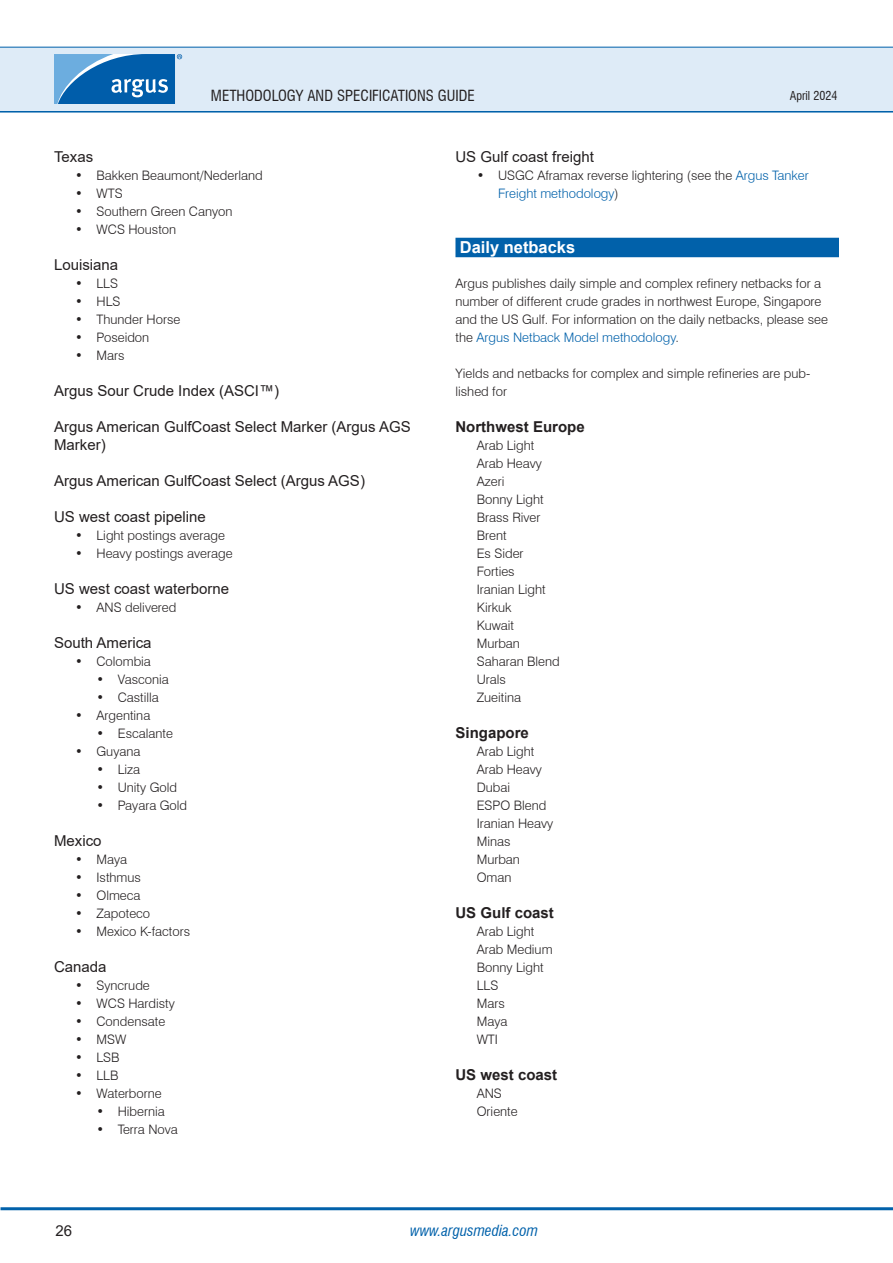
<style>
.page{position:relative;width:893px;height:1263px;background:#fff}
.page>*{position:absolute;margin:0;border:0;box-sizing:border-box;transform-origin:0 0}
.Section_header{font:700 16.5px "Arial";color:#fff}
.Subsubhead{font:15px/18px "Arial";color:#231f20}
.SubSectionHeader{font:700 15px "Arial";color:#231f20}
.t1{font:condensed 15px "Swiss 721 BT";color:#231f20}
.t2{font:italic condensed 15px "Swiss 721 BT";color:#0161aa}
.Bullet_indent_text{font:300 13.05px/18px "Swiss 721 BT";color:#231f20}
.Body_Text{font:300 13.05px/18px "Swiss 721 BT";color:#231f20}
.Bullet_indent_2_text{font:300 13.05px "Swiss 721 BT";color:#231f20}
.t3{font:condensed 12px "Swiss 721 BT";color:#231f20}
.s1{color:#0161aa}
</style>
<div class="page">
<hr style="left:0;top:110px;width:893px;height:3px;background:#0161aa">
<div style="left:0;top:47px;width:893px;height:64px;background:#deebf7"></div>
<hr style="left:0;top:47px;width:893px;height:1px;background:#0161aa">
<hr style="left:1px;top:1207px;width:892px;height:3px;background:#0161aa">
<svg style="left:54px;top:54px;width:128px;height:50px;background:#3883c0"></svg>
<div style="left:455px;top:238px;width:384px;height:19px;background:#0161aa"></div>
<p class="t1" style="left:211px;top:86px;width:265px">METHODOLOGY AND SPECIFICATIONS GUIDE</p>
<p class="t3" style="left:790px;top:88px;width:49px">April 2024</p>
<p class="Subsubhead" style="left:54px;top:148px;width:41px">Texas</p>
<p class="Bullet_indent_text" style="left:75px;top:166px;width:189px">• Bakken Beaumont/Nederland</p>
<p class="Bullet_indent_text" style="left:75px;top:184px;width:49px">• WTS</p>
<p class="Bullet_indent_text" style="left:75px;top:202px;width:159px">• Southern Green Canyon</p>
<p class="Bullet_indent_text" style="left:75px;top:220px;width:102px">• WCS Houston</p>
<p class="Subsubhead" style="left:54px;top:256px;width:66px">Louisiana</p>
<p class="Bullet_indent_text" style="left:75px;top:274px;width:44px">• LLS</p>
<p class="Bullet_indent_text" style="left:75px;top:292px;width:47px">• HLS</p>
<p class="Bullet_indent_text" style="left:75px;top:310px;width:107px">• Thunder Horse</p>
<p class="Bullet_indent_text" style="left:75px;top:328px;width:75px">• Poseidon</p>
<p class="Bullet_indent_text" style="left:75px;top:346px;width:51px">• Mars</p>
<p class="Subsubhead" style="left:54px;top:382px;width:227px">Argus Sour Crude Index (ASCI™)</p>
<p class="Subsubhead" style="left:54px;top:418px;width:358px">Argus American GulfCoast Select Marker (Argus AGS<br>Marker)</p>
<p class="Subsubhead" style="left:54px;top:472px;width:312px">Argus American GulfCoast Select (Argus AGS)</p>
<p class="Subsubhead" style="left:54px;top:508px;width:153px">US west coast pipeline</p>
<p class="Bullet_indent_text" style="left:75px;top:526px;width:151px">• Light postings average</p>
<p class="Bullet_indent_text" style="left:75px;top:544px;width:159px">• Heavy postings average</p>
<p class="Subsubhead" style="left:54px;top:580px;width:177px">US west coast waterborne</p>
<p class="Bullet_indent_text" style="left:75px;top:598px;width:103px">• ANS delivered</p>
<p class="Subsubhead" style="left:54px;top:634px;width:99px">South America</p>
<p class="Bullet_indent_text" style="left:75px;top:652px;width:77px">• Colombia</p>
<p class="Bullet_indent_2_text" style="left:97px;top:671px;width:74px">• Vasconia</p>
<p class="Bullet_indent_2_text" style="left:97px;top:689px;width:64px">• Castilla</p>
<p class="Bullet_indent_text" style="left:75px;top:706px;width:77px">• Argentina</p>
<p class="Bullet_indent_2_text" style="left:97px;top:725px;width:78px">• Escalante</p>
<p class="Bullet_indent_text" style="left:75px;top:742px;width:67px">• Guyana</p>
<p class="Bullet_indent_2_text" style="left:97px;top:761px;width:45px">• Liza</p>
<p class="Bullet_indent_2_text" style="left:97px;top:779px;width:82px">• Unity Gold</p>
<p class="Bullet_indent_2_text" style="left:97px;top:797px;width:92px">• Payara Gold</p>
<p class="Subsubhead" style="left:54px;top:832px;width:49px">Mexico</p>
<p class="Bullet_indent_text" style="left:75px;top:850px;width:53px">• Maya</p>
<p class="Bullet_indent_text" style="left:75px;top:868px;width:67px">• Isthmus</p>
<p class="Bullet_indent_text" style="left:75px;top:886px;width:67px">• Olmeca</p>
<p class="Bullet_indent_text" style="left:75px;top:904px;width:76px">• Zapoteco</p>
<p class="Bullet_indent_text" style="left:75px;top:922px;width:116px">• Mexico K-factors</p>
<p class="Subsubhead" style="left:54px;top:958px;width:54px">Canada</p>
<p class="Bullet_indent_text" style="left:75px;top:976px;width:76px">• Syncrude</p>
<p class="Bullet_indent_text" style="left:75px;top:994px;width:101px">• WCS Hardisty</p>
<p class="Bullet_indent_text" style="left:75px;top:1012px;width:92px">• Condensate</p>
<p class="Bullet_indent_text" style="left:75px;top:1030px;width:53px">• MSW</p>
<p class="Bullet_indent_text" style="left:75px;top:1048px;width:46px">• LSB</p>
<p class="Bullet_indent_text" style="left:75px;top:1066px;width:45px">• LLB</p>
<p class="Bullet_indent_text" style="left:75px;top:1084px;width:88px">• Waterborne</p>
<p class="Bullet_indent_2_text" style="left:97px;top:1103px;width:70px">• Hibernia</p>
<p class="Bullet_indent_2_text" style="left:97px;top:1121px;width:83px">• Terra Nova</p>
<p class="Subsubhead" style="left:455px;top:148px;width:140px">US Gulf coast freight</p>
<p class="Bullet_indent_text" style="left:498px;top:166px;width:312px;text-indent:-21px">• USGC Aframax reverse lightering (see the <span class="s1">Argus Tanker<br>Freight methodology</span>)</p>
<p class="Section_header" style="left:460px;top:236px;width:117px">Daily netbacks</p>
<p class="Body_Text" style="left:455px;top:274px;width:374px">Argus publishes daily simple and complex refinery netbacks for a number of different crude grades in northwest Europe, Singapore and the US Gulf. For information on the daily netbacks, please see the <span class="s1">Argus Netback Model methodology</span>.</p>
<p class="Body_Text" style="left:455px;top:364px;width:356px">Yields and netbacks for complex and simple refineries are pub&shy;lished for</p>
<p class="SubSectionHeader" style="left:455px;top:416px;width:131px">Northwest Europe</p>
<p class="Bullet_indent_text" style="left:477px;top:436px;width:59px">Arab Light</p>
<p class="Bullet_indent_text" style="left:477px;top:454px;width:67px">Arab Heavy</p>
<p class="Bullet_indent_text" style="left:477px;top:472px;width:29px">Azeri</p>
<p class="Bullet_indent_text" style="left:477px;top:490px;width:68px">Bonny Light</p>
<p class="Bullet_indent_text" style="left:477px;top:508px;width:65px">Brass River</p>
<p class="Bullet_indent_text" style="left:477px;top:526px;width:31px">Brent</p>
<p class="Bullet_indent_text" style="left:477px;top:544px;width:48px">Es Sider</p>
<p class="Bullet_indent_text" style="left:477px;top:562px;width:39px">Forties</p>
<p class="Bullet_indent_text" style="left:477px;top:580px;width:70px">Iranian Light</p>
<p class="Bullet_indent_text" style="left:477px;top:598px;width:36px">Kirkuk</p>
<p class="Bullet_indent_text" style="left:477px;top:616px;width:39px">Kuwait</p>
<p class="Bullet_indent_text" style="left:477px;top:634px;width:45px">Murban</p>
<p class="Bullet_indent_text" style="left:477px;top:652px;width:85px">Saharan Blend</p>
<p class="Bullet_indent_text" style="left:477px;top:670px;width:31px">Urals</p>
<p class="Bullet_indent_text" style="left:477px;top:688px;width:46px">Zueitina</p>
<p class="SubSectionHeader" style="left:455px;top:722px;width:75px">Singapore</p>
<p class="Bullet_indent_text" style="left:477px;top:742px;width:59px">Arab Light</p>
<p class="Bullet_indent_text" style="left:477px;top:760px;width:67px">Arab Heavy</p>
<p class="Bullet_indent_text" style="left:477px;top:778px;width:35px">Dubai</p>
<p class="Bullet_indent_text" style="left:477px;top:796px;width:71px">ESPO Blend</p>
<p class="Bullet_indent_text" style="left:477px;top:814px;width:78px">Iranian Heavy</p>
<p class="Bullet_indent_text" style="left:477px;top:832px;width:35px">Minas</p>
<p class="Bullet_indent_text" style="left:477px;top:850px;width:45px">Murban</p>
<p class="Bullet_indent_text" style="left:477px;top:868px;width:36px">Oman</p>
<p class="SubSectionHeader" style="left:455px;top:902px;width:100px">US Gulf coast</p>
<p class="Bullet_indent_text" style="left:477px;top:922px;width:59px">Arab Light</p>
<p class="Bullet_indent_text" style="left:477px;top:940px;width:77px">Arab Medium</p>
<p class="Bullet_indent_text" style="left:477px;top:958px;width:68px">Bonny Light</p>
<p class="Bullet_indent_text" style="left:477px;top:976px;width:23px">LLS</p>
<p class="Bullet_indent_text" style="left:477px;top:994px;width:30px">Mars</p>
<p class="Bullet_indent_text" style="left:477px;top:1012px;width:32px">Maya</p>
<p class="Bullet_indent_text" style="left:477px;top:1030px;width:23px">WTI</p>
<p class="SubSectionHeader" style="left:455px;top:1064px;width:103px">US west coast</p>
<p class="Bullet_indent_text" style="left:477px;top:1084px;width:27px">ANS</p>
<p class="Bullet_indent_text" style="left:477px;top:1102px;width:42px">Oriente</p>
<p class="Subsubhead" style="left:55px;top:1221px;width:18px">26</p>
<p class="t2" style="left:410px;top:1221px;width:129px">www.argusmedia.com</p>
</div>
